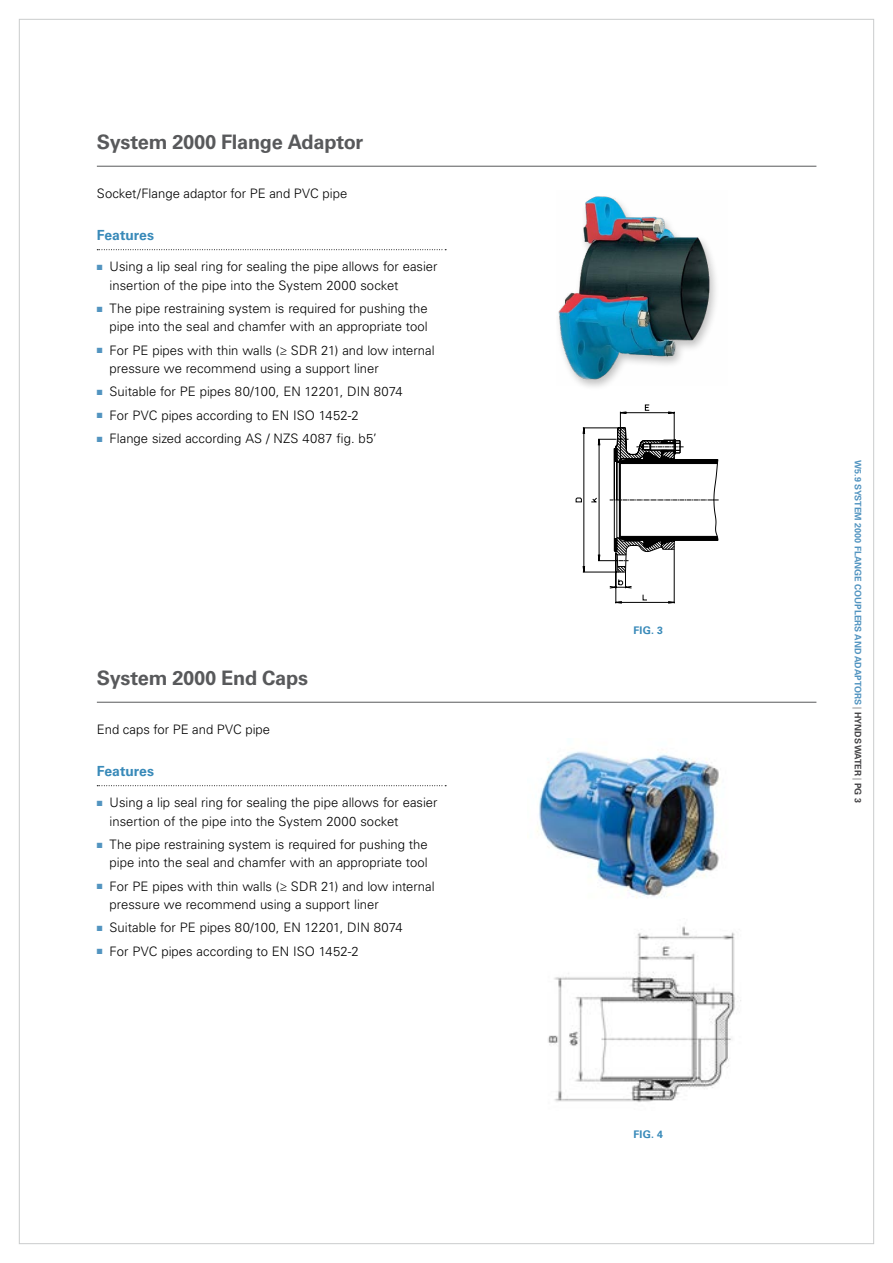
<style>
.page{position:relative;width:893px;height:1263px;background:#fff}
.page>*{position:absolute;margin:0;border:0;box-sizing:border-box;transform-origin:0 0}
.t1{font:700 19.95px "Univers LT Std";letter-spacing:-.01em;color:#58595b}
.t2{font:700 13.95px "Univers LT Std";letter-spacing:-.005em;color:#398ab9}
.t3{font:300 13.05px/18.1px "Univers LT Std";color:#000}
.t4{font:700 10.5px "Univers LT Std";letter-spacing:.025em;color:#398ab9}
.t5{font:700 9px "Univers LT Std";color:#5294c0}
.s1{color:#5294c0}
.s2{font-weight:300;color:#464547}
.s3{color:#464547}
</style>
<div class="page">
<hr style="left:97px;top:166px;width:719px;height:1px;background:#58595b">
<svg style="left:97px;top:249px;width:349px;height:1px"></svg>
<hr style="left:97px;top:702px;width:719px;height:1px;background:#58595b">
<svg style="left:97px;top:785px;width:349px;height:1px"></svg>
<svg style="left:576px;top:404px;width:143px;height:200px"></svg>
<img style="left:558px;top:196px;width:158px;height:189px">
<img style="left:537px;top:751px;width:182px;height:148px">
<img style="left:548px;top:926px;width:193px;height:176px">
<h1 class="t1" style="left:97px;top:130px;width:268px">System 2000 Flange Adaptor</h1>
<p class="t3" style="left:97px;top:185px;width:252px">Socket/Flange adaptor for PE and PVC pipe</p>
<p class="t2" style="left:97px;top:227px;width:59px">Features</p>
<p class="t3" style="left:110px;top:258px;width:329px;text-indent:-13px"><span class="s1">■</span> Using a lip seal ring for sealing the pipe allows for easier insertion of the pipe into the System 2000 socket</p>
<p class="t3" style="left:97px;top:299px;width:332px;text-align:right"><span class="s1">■</span> The pipe restraining system is required for pushing the pipe into the seal and chamfer with an appropriate tool</p>
<p class="t3" style="left:110px;top:341px;width:327px;text-indent:-13px"><span class="s1">■</span> For PE pipes with thin walls (≥ SDR 21) and low internal pressure we recommend using a support liner</p>
<p class="t3" style="left:97px;top:383px;width:307px"><span class="s1">■</span> Suitable for PE pipes 80/100, EN 12201, D IN 8074</p>
<p class="t3" style="left:97px;top:406px;width:263px"><span class="s1">■</span> For PVC pipes according to EN ISO 1452-2</p>
<p class="t3" style="left:97px;top:430px;width:281px"><span class="s1">■</span> Flange sized according AS / NZS 4087 fig. b5’</p>
<h1 class="t1" style="left:97px;top:666px;width:213px">System 2000 End Caps</h1>
<p class="t3" style="left:97px;top:720px;width:175px">End caps for PE and PVC pipe</p>
<p class="t2" style="left:97px;top:763px;width:59px">Features</p>
<p class="t3" style="left:110px;top:794px;width:329px;text-indent:-13px"><span class="s1">■</span> Using a lip seal ring for sealing the pipe allows for easier insertion of the pipe into the System 2000 socket</p>
<p class="t3" style="left:97px;top:835px;width:332px;text-align:right"><span class="s1">■</span> The pipe restraining system is required for pushing the pipe into the seal and chamfer with an appropriate tool</p>
<p class="t3" style="left:110px;top:877px;width:327px;text-indent:-13px"><span class="s1">■</span> For PE pipes with thin walls (≥ SDR 21) and low internal pressure we recommend using a support liner</p>
<p class="t3" style="left:97px;top:919px;width:307px"><span class="s1">■</span> Suitable for PE pipes 80/100, EN 12201, D IN 8074</p>
<p class="t3" style="left:97px;top:942px;width:263px"><span class="s1">■</span> For PVC pipes according to EN ISO 1452-2</p>
<p class="t4" style="left:633px;top:624px;width:31px">Fig. 3</p>
<p class="t4" style="left:633px;top:1128px;width:31px">Fig. 4</p>
<p class="t5" style="left:863px;top:460px;width:344px;rotate:90deg">W5.9 System 2000 Flange Couplers and Adaptors <span class="s2">|</span> <span class="s3">HYNDS WATER</span> <span class="s2">|</span> <span class="s3">PG 3</span></p>
</div>
